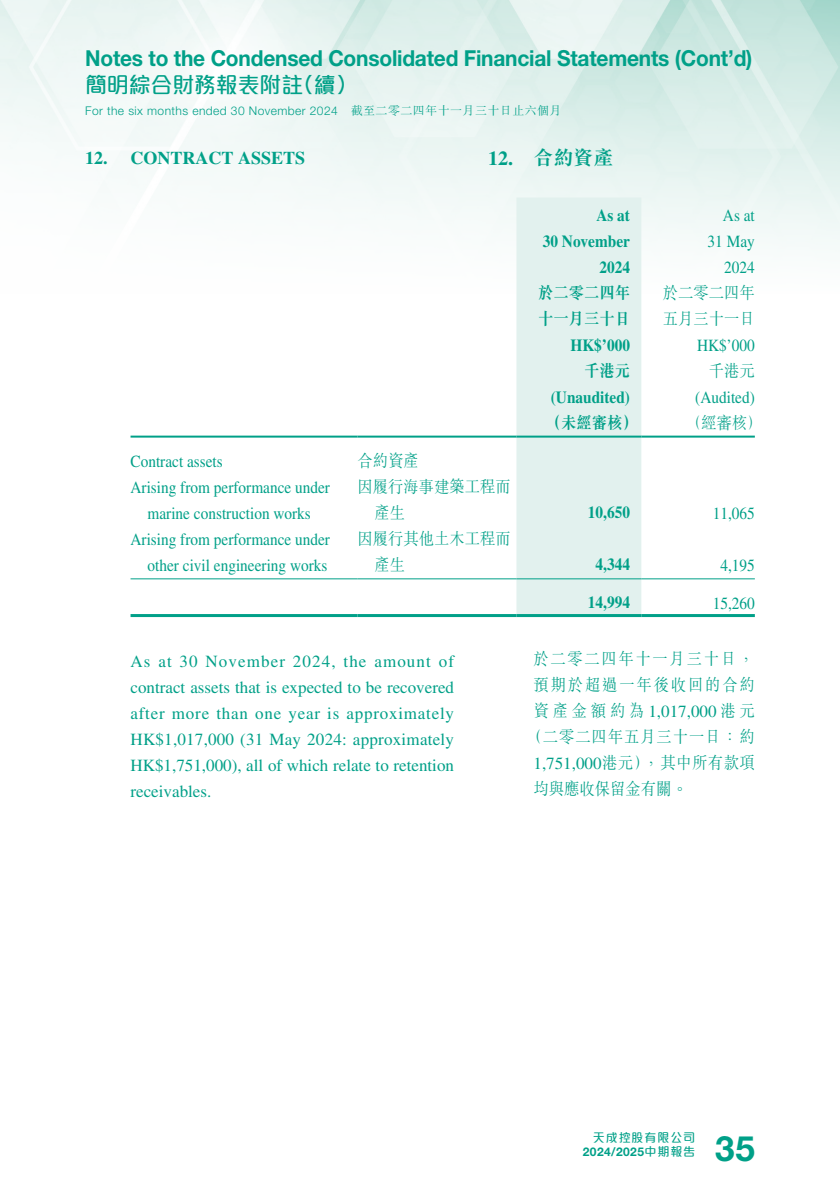
<style>
.page{position:relative;width:840px;height:1191px;background:#fff}
.page>*{position:absolute;margin:0;border:0;box-sizing:border-box;transform-origin:0 0}
.t1{font:700 35px "Helvetica Neue LT Std";color:#00a088}
.t2{font:700 22px "Helvetica Neue LT Std";letter-spacing:-.01em;color:#00a088;scale:.95 1}
.t3{font:500 22px "M Elle HK";letter-spacing:-.01em;color:#00a088}
.t4{font:700 20px "M Sung HK";color:#00a088}
.t5{font:700 18px "Times LT Std";color:#00a088}
.t6{font:17px/26px "Times LT Std";color:#00a088;text-align:justify}
.t7{font:17px/26px "Times LT Std";color:#00a088;text-align:right;scale:.9 1}
.t8{font:700 17px/26px "Times LT Std";color:#00a088;text-align:right;scale:.9 1}
.t9{font:300 17px/26px "M Sung HK";color:#00a088;scale:.9 1}
.t10{font:300 17px/26px "M Sung HK";color:#00a088;text-align:justify}
.t11{font:300 17px/26px "M Sung HK";letter-spacing:.12em;color:#00a088;scale:.9 1}
.t12{font:700 17px/26px "M Sung HK";color:#00a088;scale:.9 1}
.t13{font:300 12px "Helvetica Neue LT Std";letter-spacing:.035em;color:#00a088}
.t14{font:700 12px "Helvetica Neue LT Std";letter-spacing:.035em;color:#00a088}
.t15{font:500 12px "M Elle HK";letter-spacing:.075em;color:#00a088}
.s1{font-family:"M Sung HK"}
.s2{font-family:"Times LT Std"}
.s3{font-family:"M Sung HK";font-weight:300}
.s4{font-family:"Times LT Std";font-weight:400}
.s5{font-family:"M Elle HK";font-weight:500}
</style>
<div class="page">
<div style="left:516px;top:197px;width:125px;height:417px;background:#e2f1ee"></div>
<hr style="left:130px;top:435px;width:227px;height:2px;background:#00a088">
<hr style="left:357px;top:435px;width:159px;height:2px;background:#00a088">
<hr style="left:516px;top:435px;width:125px;height:2px;background:#00a088">
<hr style="left:641px;top:435px;width:113px;height:2px;background:#00a088">
<hr style="left:130px;top:578px;width:227px;height:1px;background:#00a088">
<hr style="left:357px;top:578px;width:159px;height:1px;background:#00a088">
<hr style="left:516px;top:578px;width:125px;height:1px;background:#00a088">
<hr style="left:641px;top:578px;width:113px;height:1px;background:#00a088">
<hr style="left:130px;top:614px;width:227px;height:3px;background:#00a088">
<hr style="left:357px;top:614px;width:159px;height:3px;background:#00a088">
<hr style="left:516px;top:614px;width:125px;height:3px;background:#00a088">
<hr style="left:641px;top:614px;width:113px;height:3px;background:#00a088">
<p class="t2" style="left:85px;top:45px;width:703px">Notes to the Condensed Consolidated Financial Statements (Cont’d)</p>
<p class="t3" style="left:85px;top:74px;width:274px">簡明綜合財務報表附註（續）</p>
<p class="t13" style="left:85px;top:104px;width:477px">For the six months ended 30 November 2024 <span class="s1">截至二零二四年十一月三十日止六個月</span></p>
<p class="t5" style="left:85px;top:147px;width:221px">12. CONTRACT ASSETS</p>
<p class="t4" style="left:488px;top:148px;width:127px"><span class="s2">12.</span> 合約資產</p>
<p class="t7" style="left:130px;top:448px;width:104px">Contract assets</p>
<p class="t9" style="left:357px;top:447px;width:70px">合約資產</p>
<p class="t7" style="left:130px;top:474px;width:223px;text-align:center">Arising from performance under marine construction works</p>
<p class="t9" style="left:374px;top:473px;width:153px;text-indent:-17px">因履行海事建築工程而產生</p>
<p class="t7" style="left:130px;top:526px;width:223px">Arising from performance under other civil engineering works</p>
<p class="t9" style="left:374px;top:525px;width:153px;text-indent:-17px">因履行其他土木工程而產生</p>
<p class="t8" style="left:542px;top:201px;width:98px">As at<br>30 November<br>2024</p>
<p class="t7" style="left:707px;top:202px;width:54px">As at<br>31 May<br>2024</p>
<p class="t12" style="left:537px;top:280px;width:103px">於二零二四年十一月三十日</p>
<p class="t9" style="left:662px;top:279px;width:103px">於二零二四年五月三十一日</p>
<p class="t8" style="left:570px;top:331px;width:68px">HK$’000</p>
<p class="t7" style="left:696px;top:332px;width:66px">HK$’000</p>
<p class="t12" style="left:583px;top:358px;width:53px">千港元</p>
<p class="t9" style="left:708px;top:357px;width:53px">千港元</p>
<p class="t8" style="left:550px;top:383px;width:89px">(Unaudited)</p>
<p class="t7" style="left:695px;top:384px;width:68px">(Audited)</p>
<p class="t12" style="left:545px;top:410px;width:103px">（未經審核）</p>
<p class="t9" style="left:685px;top:409px;width:86px">（經審核）</p>
<p class="t8" style="left:587px;top:499px;width:48px">10,650</p>
<p class="t7" style="left:712px;top:500px;width:48px">11,065</p>
<p class="t8" style="left:595px;top:551px;width:40px">4,344</p>
<p class="t7" style="left:720px;top:552px;width:40px">4,195</p>
<p class="t8" style="left:587px;top:589px;width:48px">14,994</p>
<p class="t7" style="left:712px;top:590px;width:48px">15,260</p>
<p class="t6" style="left:130px;top:648px;width:325px">As at 30 November 2024, the amount of contract assets that is expected to be recovered after more than one year is approximately HK$1,017,000 (31 May 2024: approximately HK$1,751,000), all of which relate to retention receivables.</p>
<p class="t11" style="left:533px;top:645px;width:247px">於二零二四年十一月三十日，預期於超過一年後收回的合約</p>
<p class="t6" style="left:533px;top:698px;width:223px"><span class="s3">資產金額約為</span> 1,017,000 <span class="s3">港元</span></p>
<p class="t10" style="left:533px;top:723px;width:223px;text-indent:-8px">（二零二四年五月三十一日：約<span class="s4">1,751,000</span>港元），其中所有款項均與應收保留金有關。</p>
<p class="t15" style="left:592px;top:1131px;width:104px">天成控股有限公司</p>
<p class="t14" style="left:582px;top:1144px;width:114px">2024/2025<span class="s5">中期報告</span></p>
<h1 class="t1" style="left:714px;top:1126px;width:41px">35</h1>
</div>
